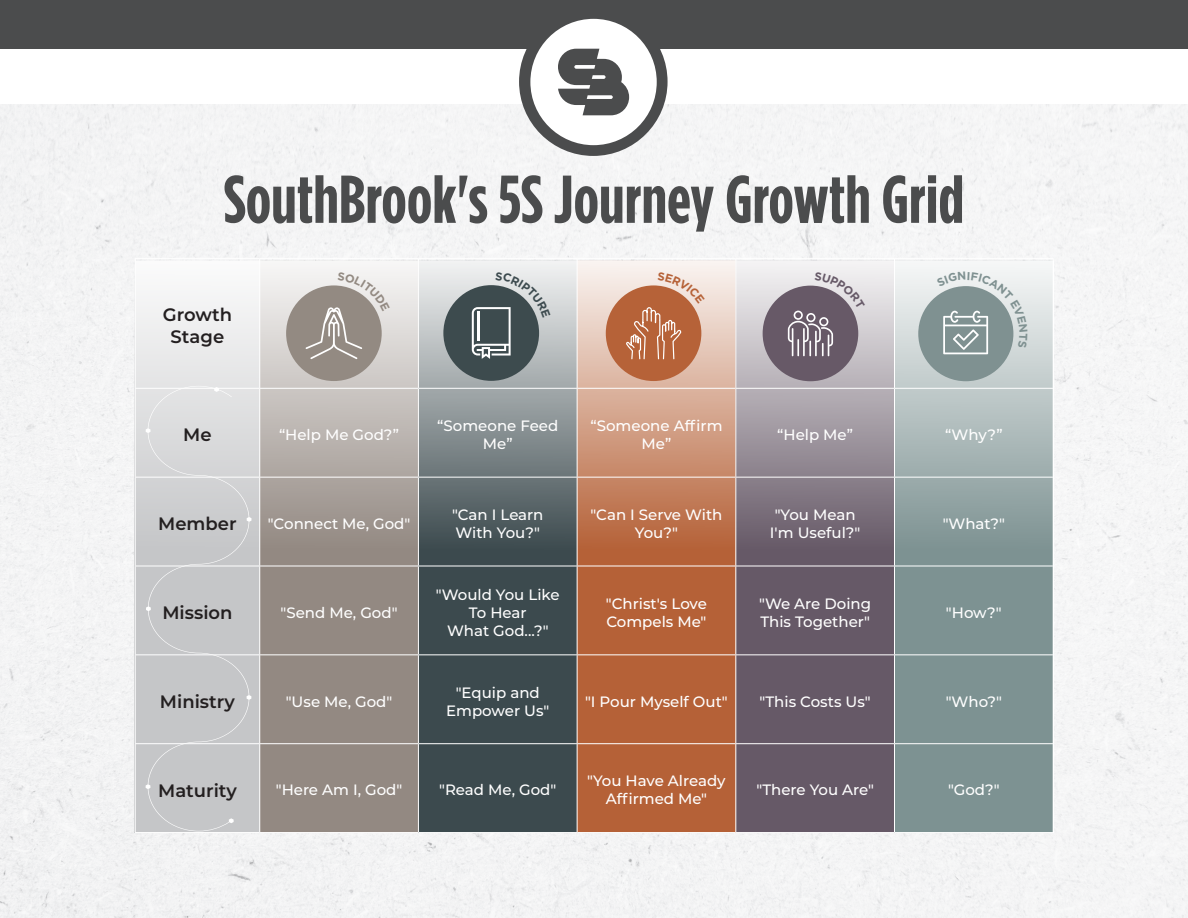
<style>
.page{position:relative;width:1188px;height:918px;background:#fff}
.page>*{position:absolute;margin:0;border:0;box-sizing:border-box;transform-origin:0 0}
.t1{font:700 67.5px "Gotham Condensed";color:#4b4c4d}
.t2{font:600 18px "Montserrat";color:#231f20}
.t3{font:500 15px/18px "Montserrat";color:#fff;text-align:center}
</style>
<div class="page">
<div style="left:0;top:104px;width:1188px;height:814px;background:#f4f4f5"></div>
<div style="left:135px;top:261px;width:125px;height:572px;background:linear-gradient(to bottom,#eeeeef,#b8b9bc)"></div>
<svg style="left:736px;top:260px;width:158px;height:572px;background:#827783"></svg>
<svg style="left:260px;top:260px;width:158px;height:572px;background:#a69e98"></svg>
<svg style="left:895px;top:260px;width:158px;height:572px;background:#94a5a5"></svg>
<svg style="left:578px;top:260px;width:157px;height:572px;background:#c27d5b"></svg>
<svg style="left:419px;top:260px;width:158px;height:572px;background:#5f6b6e"></svg>
<div style="left:443px;top:285px;width:96px;height:96px;background:#3d4b4e;border-radius:50%"></div>
<div style="left:918px;top:286px;width:95px;height:95px;background:#7f9191;border-radius:50%"></div>
<div style="left:286px;top:285px;width:96px;height:96px;background:#938a82;border-radius:50%"></div>
<div style="left:763px;top:286px;width:95px;height:95px;background:#675967;border-radius:50%"></div>
<div style="left:606px;top:285px;width:95px;height:96px;background:#b66238;border-radius:50%"></div>
<svg style="left:146px;top:386px;width:105px;height:445px;background:#cbcccd"></svg>
<div style="left:0;top:0;width:1188px;height:49px;background:#4b4c4d"></div>
<div style="left:519px;top:7px;width:149px;height:149px;background:#4b4c4d;border-radius:50%"></div>
<svg style="left:526px;top:19px;width:137px;height:136px"></svg>
<hr style="left:135px;top:258px;width:125px;height:1px;background:#fff">
<hr style="left:135px;top:259px;width:1px;height:129px;background:#fff">
<hr style="left:260px;top:258px;width:158px;height:1px;background:#fff">
<hr style="left:259px;top:259px;width:1px;height:129px;background:#fff">
<hr style="left:418px;top:258px;width:159px;height:1px;background:#fff">
<hr style="left:418px;top:259px;width:1px;height:129px;background:#fff">
<hr style="left:577px;top:258px;width:159px;height:1px;background:#fff">
<hr style="left:577px;top:259px;width:1px;height:129px;background:#fff">
<hr style="left:736px;top:258px;width:159px;height:1px;background:#fff">
<hr style="left:735px;top:259px;width:1px;height:129px;background:#fff">
<hr style="left:895px;top:258px;width:159px;height:1px;background:#fff">
<hr style="left:894px;top:259px;width:1px;height:129px;background:#fff">
<hr style="left:1053px;top:259px;width:1px;height:129px;background:#fff">
<hr style="left:135px;top:388px;width:125px;height:1px;background:#fff">
<hr style="left:135px;top:389px;width:1px;height:88px;background:#fff">
<hr style="left:260px;top:388px;width:158px;height:1px;background:#fff">
<hr style="left:259px;top:389px;width:1px;height:88px;background:#fff">
<hr style="left:418px;top:388px;width:159px;height:1px;background:#fff">
<hr style="left:418px;top:389px;width:1px;height:88px;background:#fff">
<hr style="left:577px;top:388px;width:159px;height:1px;background:#fff">
<hr style="left:577px;top:389px;width:1px;height:88px;background:#fff">
<hr style="left:736px;top:388px;width:159px;height:1px;background:#fff">
<hr style="left:735px;top:389px;width:1px;height:88px;background:#fff">
<hr style="left:895px;top:388px;width:159px;height:1px;background:#fff">
<hr style="left:894px;top:389px;width:1px;height:88px;background:#fff">
<hr style="left:1053px;top:389px;width:1px;height:88px;background:#fff">
<hr style="left:135px;top:477px;width:125px;height:1px;background:#fff">
<hr style="left:135px;top:478px;width:1px;height:88px;background:#fff">
<hr style="left:260px;top:477px;width:158px;height:1px;background:#fff">
<hr style="left:259px;top:478px;width:1px;height:88px;background:#fff">
<hr style="left:418px;top:477px;width:159px;height:1px;background:#fff">
<hr style="left:418px;top:478px;width:1px;height:88px;background:#fff">
<hr style="left:577px;top:477px;width:159px;height:1px;background:#fff">
<hr style="left:577px;top:478px;width:1px;height:88px;background:#fff">
<hr style="left:736px;top:477px;width:159px;height:1px;background:#fff">
<hr style="left:735px;top:478px;width:1px;height:88px;background:#fff">
<hr style="left:895px;top:477px;width:159px;height:1px;background:#fff">
<hr style="left:894px;top:478px;width:1px;height:88px;background:#fff">
<hr style="left:1053px;top:478px;width:1px;height:88px;background:#fff">
<hr style="left:135px;top:566px;width:125px;height:1px;background:#fff">
<hr style="left:135px;top:566px;width:1px;height:88px;background:#fff">
<hr style="left:260px;top:566px;width:158px;height:1px;background:#fff">
<hr style="left:259px;top:566px;width:1px;height:88px;background:#fff">
<hr style="left:418px;top:566px;width:159px;height:1px;background:#fff">
<hr style="left:418px;top:566px;width:1px;height:88px;background:#fff">
<hr style="left:577px;top:566px;width:159px;height:1px;background:#fff">
<hr style="left:577px;top:566px;width:1px;height:88px;background:#fff">
<hr style="left:736px;top:566px;width:159px;height:1px;background:#fff">
<hr style="left:735px;top:566px;width:1px;height:88px;background:#fff">
<hr style="left:895px;top:566px;width:159px;height:1px;background:#fff">
<hr style="left:894px;top:566px;width:1px;height:88px;background:#fff">
<hr style="left:1053px;top:566px;width:1px;height:88px;background:#fff">
<hr style="left:135px;top:654px;width:125px;height:1px;background:#fff">
<hr style="left:135px;top:655px;width:1px;height:88px;background:#fff">
<hr style="left:260px;top:654px;width:158px;height:1px;background:#fff">
<hr style="left:259px;top:655px;width:1px;height:88px;background:#fff">
<hr style="left:418px;top:654px;width:159px;height:1px;background:#fff">
<hr style="left:418px;top:655px;width:1px;height:88px;background:#fff">
<hr style="left:577px;top:654px;width:159px;height:1px;background:#fff">
<hr style="left:577px;top:655px;width:1px;height:88px;background:#fff">
<hr style="left:736px;top:654px;width:159px;height:1px;background:#fff">
<hr style="left:735px;top:655px;width:1px;height:88px;background:#fff">
<hr style="left:895px;top:654px;width:159px;height:1px;background:#fff">
<hr style="left:894px;top:655px;width:1px;height:88px;background:#fff">
<hr style="left:1053px;top:655px;width:1px;height:88px;background:#fff">
<hr style="left:135px;top:743px;width:125px;height:1px;background:#fff">
<hr style="left:135px;top:744px;width:1px;height:88px;background:#fff">
<hr style="left:260px;top:743px;width:158px;height:1px;background:#fff">
<hr style="left:259px;top:744px;width:1px;height:88px;background:#fff">
<hr style="left:418px;top:743px;width:159px;height:1px;background:#fff">
<hr style="left:418px;top:744px;width:1px;height:88px;background:#fff">
<hr style="left:577px;top:743px;width:159px;height:1px;background:#fff">
<hr style="left:577px;top:744px;width:1px;height:88px;background:#fff">
<hr style="left:736px;top:743px;width:159px;height:1px;background:#fff">
<hr style="left:735px;top:744px;width:1px;height:88px;background:#fff">
<hr style="left:895px;top:743px;width:159px;height:1px;background:#fff">
<hr style="left:894px;top:744px;width:1px;height:88px;background:#fff">
<hr style="left:1053px;top:744px;width:1px;height:88px;background:#fff">
<hr style="left:135px;top:832px;width:125px;height:1px;background:#fff">
<hr style="left:260px;top:832px;width:158px;height:1px;background:#fff">
<hr style="left:418px;top:832px;width:159px;height:1px;background:#fff">
<hr style="left:577px;top:832px;width:159px;height:1px;background:#fff">
<hr style="left:736px;top:832px;width:159px;height:1px;background:#fff">
<hr style="left:895px;top:832px;width:159px;height:1px;background:#fff">
<svg style="left:472px;top:271px;width:79px;height:88px"></svg>
<svg style="left:936px;top:272px;width:91px;height:82px"></svg>
<svg style="left:306px;top:272px;width:84px;height:87px"></svg>
<svg style="left:788px;top:272px;width:77px;height:84px"></svg>
<svg style="left:625px;top:272px;width:80px;height:109px"></svg>
<p class="t1" style="left:224px;top:161px;width:742px">SouthBrook's 5S Journey Growth Grid</p>
<p class="t2" style="left:163px;top:302px;width:71px">Growth</p>
<p class="t2" style="left:171px;top:324px;width:55px">Stage</p>
<p class="t2" style="left:183px;top:422px;width:30px">Me</p>
<p class="t3" style="left:279px;top:425px;width:122px">“Help Me God?”</p>
<p class="t3" style="left:437px;top:416px;width:123px">“Someone Feed<br>Me”</p>
<p class="t3" style="left:590px;top:416px;width:134px">“Someone Affirm<br>Me”</p>
<p class="t3" style="left:777px;top:425px;width:77px">“Help Me”</p>
<p class="t3" style="left:945px;top:425px;width:59px">“Why?”</p>
<p class="t2" style="left:158px;top:511px;width:80px">Member</p>
<p class="t3" style="left:268px;top:514px;width:144px">"Connect Me, God"</p>
<p class="t3" style="left:452px;top:505px;width:93px">"Can I Learn</p>
<p class="t3" style="left:456px;top:523px;width:86px">With You?"</p>
<p class="t3" style="left:590px;top:505px;width:134px">"Can I Serve With<br>You?"</p>
<p class="t3" style="left:775px;top:505px;width:82px">"You Mean</p>
<p class="t3" style="left:770px;top:523px;width:92px">I'm Useful?"</p>
<p class="t3" style="left:943px;top:514px;width:64px">"What?"</p>
<p class="t2" style="left:162px;top:600px;width:72px">Mission</p>
<p class="t3" style="left:281px;top:603px;width:119px">"Send Me, God"</p>
<p class="t3" style="left:436px;top:585px;width:125px">"Would You Like</p>
<p class="t3" style="left:469px;top:603px;width:59px">To Hear</p>
<p class="t3" style="left:447px;top:621px;width:103px">What God...?"</p>
<p class="t3" style="left:606px;top:594px;width:103px">"Christ's Love</p>
<p class="t3" style="left:606px;top:612px;width:102px">Compels Me"</p>
<p class="t3" style="left:759px;top:594px;width:114px">"We Are Doing</p>
<p class="t3" style="left:760px;top:612px;width:111px">This Together"</p>
<p class="t3" style="left:946px;top:603px;width:57px">"How?"</p>
<p class="t2" style="left:160px;top:689px;width:77px">Ministry</p>
<p class="t3" style="left:286px;top:692px;width:108px">"Use Me, God"</p>
<p class="t3" style="left:456px;top:683px;width:86px">"Equip and</p>
<p class="t3" style="left:446px;top:701px;width:105px">Empower Us"</p>
<p class="t3" style="left:585px;top:692px;width:144px">"I Pour Myself Out"</p>
<p class="t3" style="left:760px;top:692px;width:113px">"This Costs Us"</p>
<p class="t3" style="left:946px;top:692px;width:58px">"Who?"</p>
<p class="t2" style="left:158px;top:778px;width:80px">Maturity</p>
<p class="t3" style="left:276px;top:780px;width:128px">"Here Am I, God"</p>
<p class="t3" style="left:439px;top:780px;width:119px">"Read Me, God"</p>
<p class="t3" style="left:587px;top:771px;width:140px">"You Have Already<br>Affirmed Me"</p>
<p class="t3" style="left:756px;top:780px;width:119px">"There You Are"</p>
<p class="t3" style="left:948px;top:780px;width:53px">"God?"</p>
</div>
